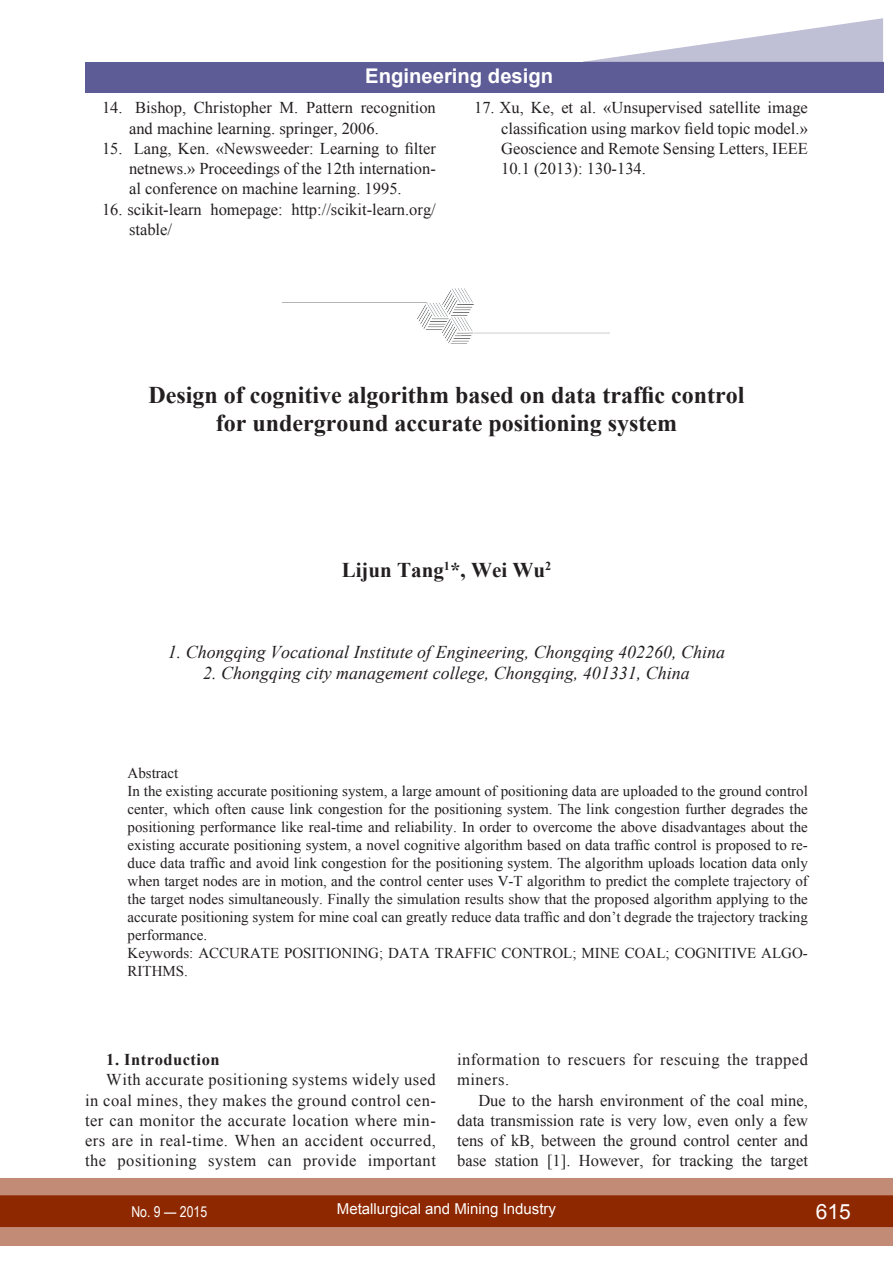
<style>
.page{position:relative;width:893px;height:1263px;background:#fff}
.page>*{position:absolute;margin:0;border:0;box-sizing:border-box;transform-origin:0 0}
.заголовок{font:700 24px "Times New Roman";color:#231f20}
.автор{font:700 21px "Times New Roman";color:#231f20}
.t1{font:21px "Arial";color:#fff}
.t2{font:700 20.25px "Arial";color:#fff}
.про_автора{font:italic 18px "Times New Roman";color:#231f20}
.ОСНОВНОЙ{font:16.5px/20.2px "Times New Roman";letter-spacing:.03em;color:#231f20;text-align:justify}
.литература{font:16.5px/20.2px "Times New Roman";color:#231f20}
.ОСНОВНОЙ-2{font:700 16.5px "Times New Roman";letter-spacing:.03em;color:#231f20}
.аннотация_ключ_слова{font:15px/18px "Times New Roman";color:#231f20;text-align:justify}
.t3{font:15px "Arial";color:#fff}
.t4{font:15px "Arial Narrow";color:#fff}
</style>
<div class="page">
<div style="left:0;top:1178px;width:893px;height:68px;background:#c28b76"></div>
<div style="left:0;top:1195px;width:893px;height:32px;background:#8e2800;border:2px solid #8e2800"></div>
<div style="left:85px;top:62px;width:798px;height:30px;background:#5e5c96"></div>
<svg style="left:583px;top:18px;width:300px;height:44px"></svg>
<img style="left:282px;top:288px;width:328px;height:56px">
<h3 class="t2" style="left:365px;top:62px;width:189px">Engineering design</h3>
<p class="литература" style="left:129px;top:98px;width:308px;text-indent:-27px">14. Bishop, Christopher M. Pattern recognition and machine learning. springer, 2006.</p>
<p class="литература" style="left:129px;top:138px;width:308px;text-align:justify;text-indent:-27px">15. Lang, Ken. «Newsweeder: Learning to filter netnews.» Proceedings of the 12th internation&shy;al conference on machine learning. 1995.</p>
<p class="литература" style="left:129px;top:199px;width:308px;text-indent:-27px">16. scikit-learn homepage: http://scikit-learn.org/ stable/</p>
<p class="литература" style="left:501px;top:98px;width:308px;text-align:justify;text-indent:-27px">17. Xu, Ke, et al. «Unsupervised satellite image classification using markov field topic model.» Geoscience and Remote Sensing Letters, IEEE 10.1 (2013): 130-134.</p>
<p class="заголовок" style="left:148px;top:378px;width:597px">Design of cognitive algorithm based on data traffic control</p>
<p class="заголовок" style="left:216px;top:406px;width:463px">for underground accurate positioning system</p>
<p class="автор" style="left:342px;top:555px;width:211px">Lijun Tang<sup>1</sup>*, Wei Wu<sup>2</sup></p>
<p class="про_автора" style="left:168px;top:640px;width:559px">1. Chongqing Vocational Institute of Engineering, Chongqing 402260, China</p>
<p class="про_автора" style="left:203px;top:661px;width:488px">2. Chongqing city management college, Chongqing, 401331, China</p>
<p class="аннотация_ключ_слова" style="left:128px;top:764px;width:52px">Abstract</p>
<p class="аннотация_ключ_слова" style="left:128px;top:782px;width:682px">In the existing accurate positioning system, a large amount of positioning data are uploaded to the ground control center, which often cause link congestion for the positioning system. The link congestion further degrades the positioning performance like real-time and reliability. In order to overcome the above disadvantages about the existing accurate positioning system, a novel cognitive algorithm based on data traffic control is proposed to re&shy;duce data traffic and avoid link congestion for the positioning system. The algorithm uploads location data only when target nodes are in motion, and the control center uses V-T algorithm to predict the complete trajectory of the target nodes simultaneously. Finally the simulation results show that the proposed algorithm applying to the accurate positioning system for mine coal can greatly reduce data traffic and don’t degrade the trajectory tracking performance.</p>
<p class="аннотация_ключ_слова" style="left:128px;top:944px;width:682px">Keywords: ACCURATE POSITIONING; DATA TRAFFIC CONTROL; MINE COAL; COGNITIVE ALGO-<br>RITHMS.</p>
<p class="ОСНОВНОЙ-2" style="left:106px;top:1048px;width:115px">1. Introduction</p>
<p class="ОСНОВНОЙ" style="left:85px;top:1069px;width:352px;text-indent:21px">With accurate positioning systems widely used in coal mines, they makes the ground control cen&shy;ter can monitor the accurate location where min&shy;ers are in real-time. When an accident occurred, the positioning system can provide important</p>
<p class="ОСНОВНОЙ" style="left:457px;top:1049px;width:352px">information to rescuers for rescuing the trapped miners.</p>
<p class="ОСНОВНОЙ" style="left:457px;top:1089px;width:352px;text-indent:21px">Due to the harsh environment of the coal mine, data transmission rate is very low, even only a few tens of kB, between the ground control center and base station [1]. However, for tracking the target</p>
<p class="t4" style="left:131px;top:1200px;width:77px">No. 9 — 2015</p>
<p class="t3" style="left:337px;top:1199px;width:221px">Metallurgical and Mining Industry</p>
<h2 class="t1" style="left:816px;top:1197px;width:37px">615</h2>
</div>
